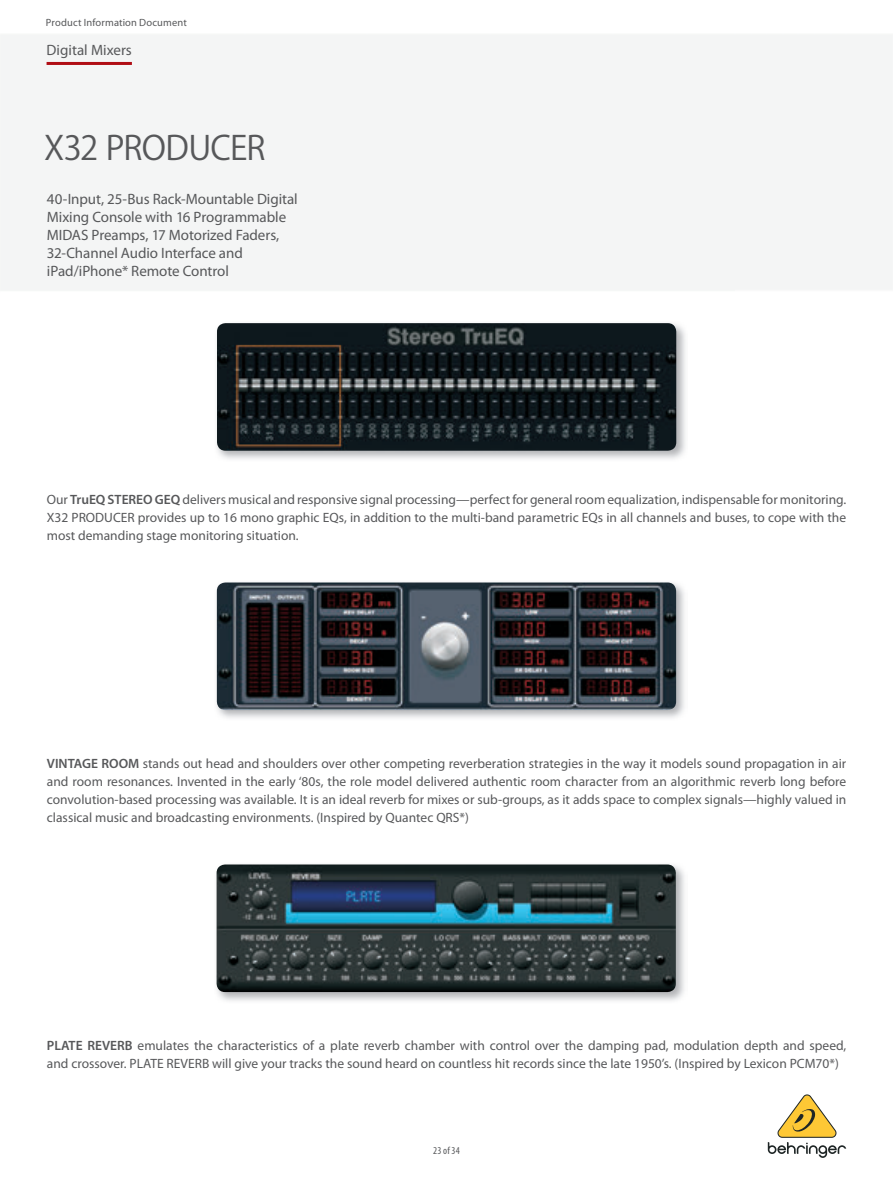
<style>
.page{position:relative;width:893px;height:1188px;background:#fff}
.page>*{position:absolute;margin:0;border:0;box-sizing:border-box;transform-origin:0 0}
.t1{font:33px "Koz Go Pro Regular 90 pv RKSJ H";letter-spacing:-.02em;color:#57585a}
.t2{font:15px/18px "Myriad Pro";letter-spacing:-.005em;color:#57585a}
.t3{font:13.5px/18px "Myriad Pro";color:#57585a;text-align:justify}
.t4{font:10.5px "Myriad Pro";letter-spacing:.015em;color:#57585a}
.t5{font:condensed 10.5px "Myriad Pro";color:#57585a}
.s1{font-weight:600}
</style>
<div class="page">
<hr style="left:47px;top:62px;width:85px;height:3px;background:#b00d15">
<svg style="left:768px;top:1094px;width:78px;height:64px"></svg>
<img style="left:215px;top:322px;width:473px;height:137px">
<img style="left:217px;top:323px;width:459px;height:128px;border-radius:9px">
<img style="left:216px;top:582px;width:469px;height:136px">
<img style="left:217px;top:583px;width:459px;height:127px;border-radius:9px">
<img style="left:216px;top:864px;width:469px;height:137px">
<img style="left:217px;top:865px;width:459px;height:127px;border-radius:9px">
<p class="t4" style="left:46px;top:18px;width:142px">Product Information Document</p>
<p class="t2" style="left:47px;top:42px;width:87px">Digital Mixers</p>
<h1 class="t1" style="left:44px;top:135px;width:223px">X32 PRODUCER</h1>
<p class="t2" style="left:47px;top:191px;width:252px">40-Input, 25-Bus Rack-Mountable Digital Mixing Console with 16 Programmable MIDAS Preamps, 17 Motorized Faders, 32-Channel Audio Interface and iPad/iPhone* Remote Control</p>
<p class="t3" style="left:47px;top:492px;width:801px">Our <span class="s1">TruEQ STEREO GEQ</span> delivers musical and responsive signal processing—perfect for general room equalization, indispensable for monitoring.<br>X32 PRODUCER provides up to 16 mono graphic EQs, in addition to the multi-band parametric EQs in all channels and buses, to cope with the most demanding stage monitoring situation.</p>
<p class="t3" style="left:47px;top:756px;width:801px"><span class="s1">VINTAGE ROOM</span> stands out head and shoulders over other competing reverberation strategies in the way it models sound propagation in air and room resonances. Invented in the early ‘80s, the role model delivered authentic room character from an algorithmic reverb long before convolution-based processing was available. It is an ideal reverb for mixes or sub-groups, as it adds space to complex signals—highly valued in classical music and broadcasting environments. (Inspired by Quantec QRS*)</p>
<p class="t3" style="left:47px;top:1038px;width:801px"><span class="s1">PLATE REVERB</span> emulates the characteristics of a plate reverb chamber with control over the damping pad, modulation depth and speed, and crossover. PLATE REVERB will give your tracks the sound heard on countless hit records since the late 1950’s. (Inspired by Lexicon PCM70*)</p>
<p class="t5" style="left:433px;top:1147px;width:28px">23 of 34</p>
</div>
